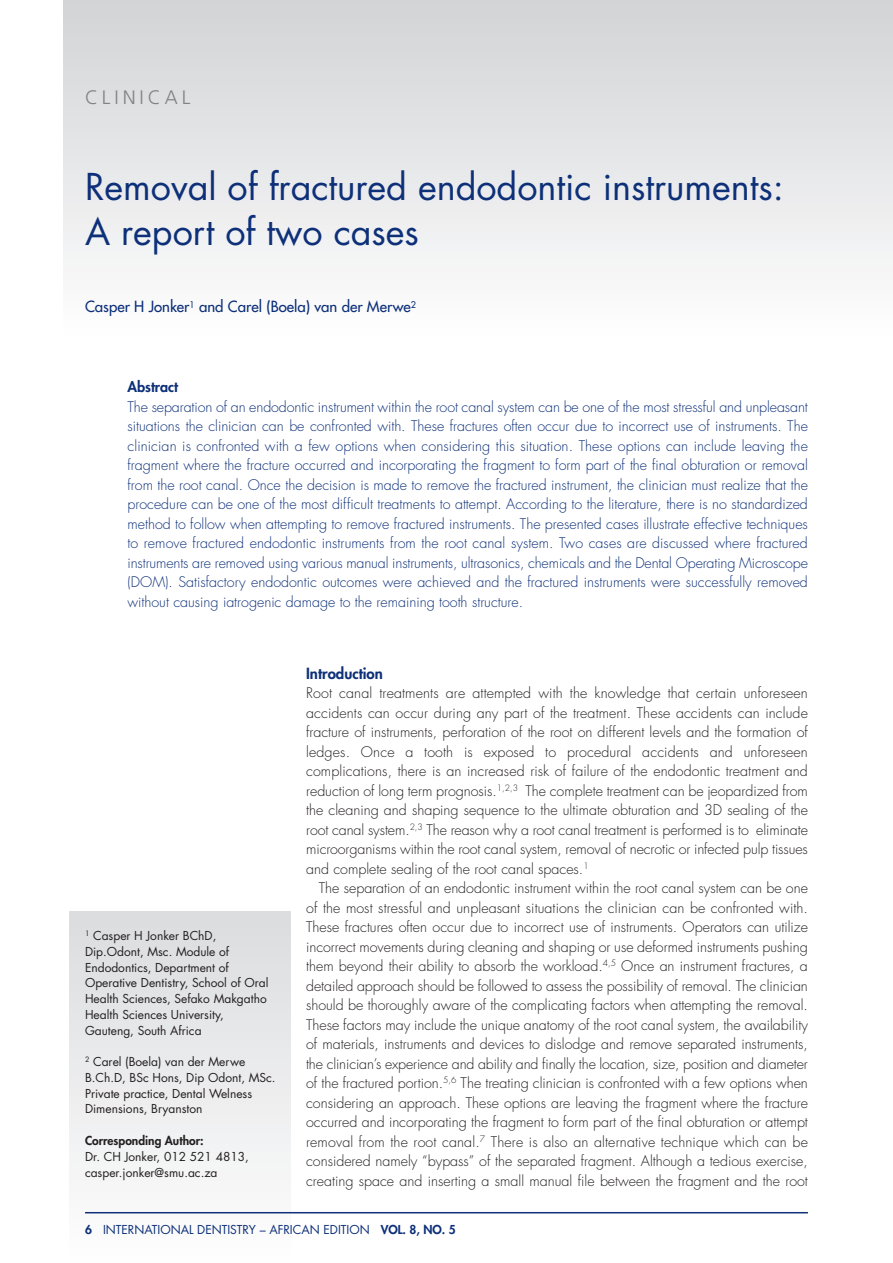
<style>
.page{position:relative;width:893px;height:1263px;background:#fff}
.page>*{position:absolute;margin:0;border:0;box-sizing:border-box;transform-origin:0 0}
.t1{font:36px/45px "Futura";color:#0d3079}
.t2{font:300 19.5px "Frutiger";letter-spacing:.2em;color:#808285}
.t3{font:15px "Futura";color:#0d3079}
.t4{font:800 15px "Futura";color:#0d3079}
.t5{font:300 14.25px/19.5px "Futura";color:#231f20;text-align:justify}
.t6{font:300 14.25px/19.5px "Futura";color:#0d3079;text-align:justify}
.t7{font:800 14.25px "Futura";color:#0d3079}
.t8{font:12px/15.8px "Futura";color:#231f20}
.t9{font:12px "Futura";color:#0d3079}
.t10{font:800 12px "Futura";color:#231f20}
.s1{font-weight:800}
</style>
<div class="page">
<div style="left:64px;top:0;width:829px;height:334px;background:linear-gradient(to bottom,#d2d3d6,#fdfdfe)"></div>
<div style="left:70px;top:912px;width:221px;height:351px;background:linear-gradient(to bottom,#dbdcde,#fefefe)"></div>
<hr style="left:85px;top:1212px;width:723px;height:1px;background:#0d3079">
<h2 class="t2" style="left:85px;top:89px;width:107px">CLINICAL</h2>
<h1 class="t1" style="left:85px;top:167px;width:700px">Removal of fractured endodontic instruments:<br>A report of two cases</h1>
<p class="t3" style="left:85px;top:299px;width:333px">Casper H Jonker<sup>1</sup> and Carel (Boela) van der Merwe<sup>2</sup></p>
<p class="t7" style="left:128px;top:380px;width:52px">Abstract</p>
<p class="t6" style="left:128px;top:398px;width:682px">The separation of an endodontic instrument within the root canal system can be one of the most stressful and unpleasant situations the clinician can be confronted with. These fractures often occur due to incorrect use of instruments. The clinician is confronted with a few options when considering this situation. These options can include leaving the fragment where the fracture occurred and incorporating the fragment to form part of the final obturation or removal from the root canal. Once the decision is made to remove the fractured instrument, the clinician must realize that the procedure can be one of the most difficult treatments to attempt. According to the literature, there is no standardized method to follow when attempting to remove fractured instruments. The presented cases illustrate effective techniques to remove fractured endodontic instruments from the root canal system. Two cases are discussed where fractured instruments are removed using various manual instruments, ultrasonics, chemicals and the Dental Operating Microscope (DOM). Satisfactory endodontic outcomes were achieved and the fractured instruments were successfully removed without causing iatrogenic damage to the remaining tooth structure.</p>
<p class="t8" style="left:85px;top:929px;width:185px"><sup>1</sup> Casper H Jonker BChD,<br>Dip.Odont, Msc. Module of<br>Endodontics, Department of<br>Operative Dentistry, School of Oral<br>Health Sciences, Sefako Makgatho<br>Health Sciences University,<br>Gauteng, South Africa</p>
<p class="t8" style="left:85px;top:1055px;width:192px"><sup>2</sup> Carel (Boela) van der Merwe<br>B.Ch.D, BSc Hons, Dip Odont, MSc.<br>Private practice, Dental Welness<br>Dimensions, Bryanston</p>
<p class="t10" style="left:85px;top:1135px;width:120px">Corresponding Author:</p>
<p class="t8" style="left:85px;top:1149px;width:165px">Dr. CH Jonker, 012 521 4813, casper.jonker@smu.ac.za</p>
<p class="t4" style="left:306px;top:666px;width:78px">Introduction</p>
<p class="t5" style="left:306px;top:684px;width:503px">Root canal treatments are attempted with the knowledge that certain unforeseen accidents can occur during any part of the treatment. These accidents can include fracture of instruments, perforation of the root on different levels and the formation of ledges. Once a tooth is exposed to procedural accidents and unforeseen complications, there is an increased risk of failure of the endodontic treatment and reduction of long term prognosis.<sup>1,2,3</sup> The complete treatment can be jeopardized from the cleaning and shaping sequence to the ultimate obturation and 3D sealing of the root canal system.<sup>2,3</sup> The reason why a root canal treatment is performed is to eliminate microorganisms within the root canal system, removal of necrotic or infected pulp tissues and complete sealing of the root canal spaces.<sup>1</sup></p>
<p class="t5" style="left:306px;top:879px;width:503px;text-indent:13px">The separation of an endodontic instrument within the root canal system can be one of the most stressful and unpleasant situations the clinician can be confronted with.<br>These fractures often occur due to incorrect use of instruments. Operators can utilize incorrect movements during cleaning and shaping or use deformed instruments pushing them beyond their ability to absorb the workload.<sup>4,5</sup> Once an instrument fractures, a detailed approach should be followed to assess the possibility of removal. The clinician should be thoroughly aware of the complicating factors when attempting the removal.<br>These factors may include the unique anatomy of the root canal system, the availability of materials, instruments and devices to dislodge and remove separated instruments, the clinician’s experience and ability and finally the location, size, position and diameter of the fractured portion.<sup>5,6</sup> The treating clinician is confronted with a few options when considering an approach. These options are leaving the fragment where the fracture occurred and incorporating the fragment to form part of the final obturation or attempt removal from the root canal.<sup>7</sup> There is also an alternative technique which can be considered namely “bypass” of the separated fragment. Although a tedious exercise, creating space and inserting a small manual file between the fragment and the root</p>
<p class="t9" style="left:85px;top:1224px;width:372px"><span class="s1">6</span> INTERNATIONAL DENTISTRY – AFRICAN EDITION <span class="s1">VOL. 8, NO. 5</span></p>
</div>
